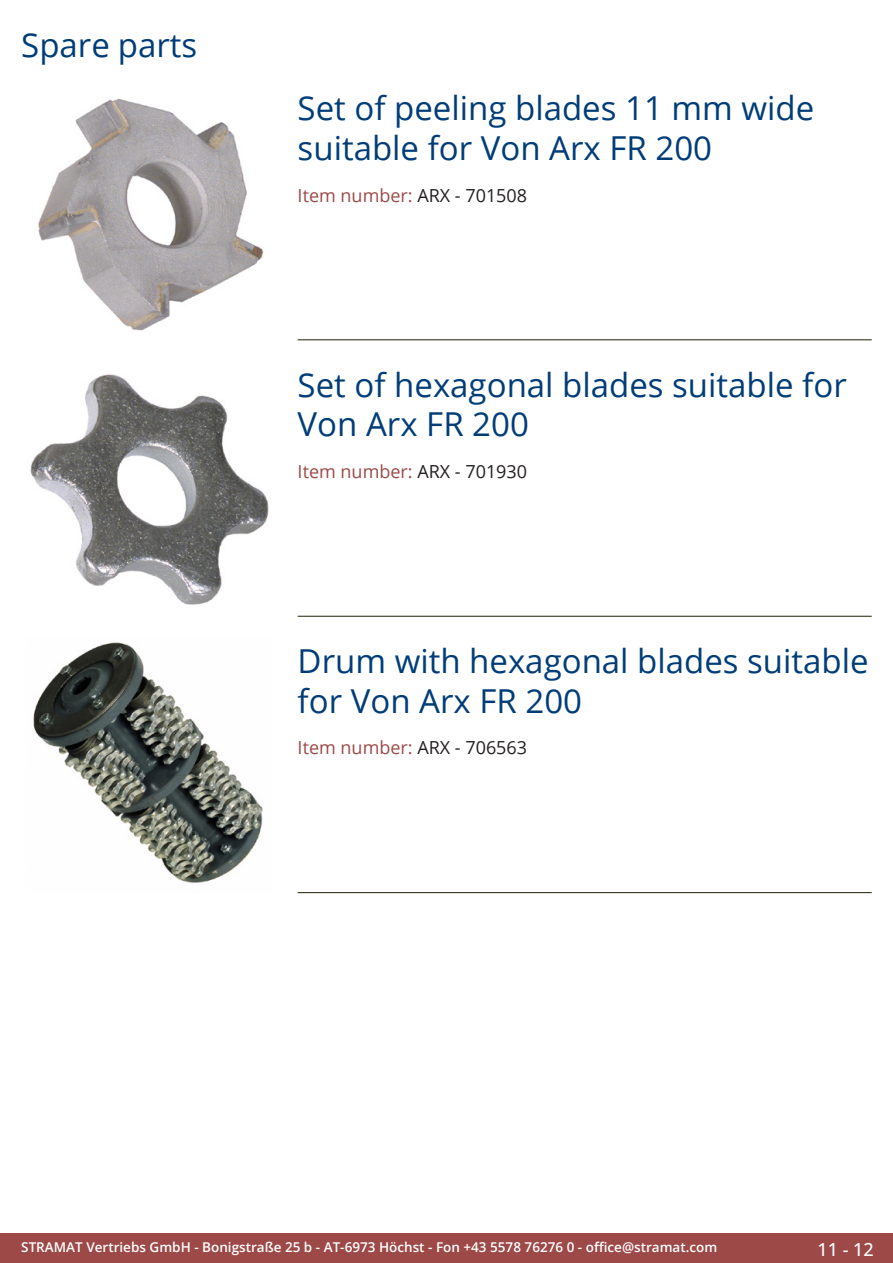
<style>
.page{position:relative;width:893px;height:1263px;background:#fff}
.page>*{position:absolute;margin:0;border:0;box-sizing:border-box;transform-origin:0 0}
.Produkttitel{font:33px/39.6px "Open Sans";color:#003d78}
.RastTitel{font:33px "Open Sans";color:#003d78}
.TechDaten_Überschrif{font:18px "Open Sans";color:#9c4948}
.t1{font:500 18px "Open Sans";color:#fff}
.t2{font:600 13.5px "Open Sans";color:#fff}
.s1{color:#231f20}
</style>
<div class="page">
<div style="left:0;top:1233px;width:893px;height:30px;background:#9c4948"></div>
<hr style="left:298px;top:340px;width:574px;height:1px;background:#201d08">
<hr style="left:298px;top:616px;width:574px;height:1px;background:#201d08">
<hr style="left:298px;top:892px;width:574px;height:1px;background:#201d08">
<img style="left:38px;top:98px;width:226px;height:233px">
<img style="left:30px;top:374px;width:239px;height:231px">
<img style="left:33px;top:642px;width:230px;height:241px">
<p class="RastTitel" style="left:21px;top:22px;width:178px">Spare parts</p>
<p class="Produkttitel" style="left:298px;top:88px;width:518px">Set of peeling blades 11 mm wide suitable for Von Arx FR 200</p>
<p class="TechDaten_Überschrif" style="left:298px;top:183px;width:231px">Item number: <span class="s1">ARX - 701508</span></p>
<p class="Produkttitel" style="left:298px;top:364px;width:551px">Set of hexagonal blades suitable for<br>Von Arx FR 200</p>
<p class="TechDaten_Überschrif" style="left:298px;top:459px;width:231px">Item number: <span class="s1">ARX - 701930</span></p>
<p class="Produkttitel" style="left:298px;top:640px;width:572px">Drum with hexagonal blades suitable for Von Arx FR 200</p>
<p class="TechDaten_Überschrif" style="left:298px;top:735px;width:231px">Item number: <span class="s1">ARX - 706563</span></p>
<p class="t2" style="left:21px;top:1238px;width:698px">STRAMAT Vertriebs GmbH - Bonigstraße 25 b - AT-6973 Höchst - Fon +43 5578 76276 0 - office@stramat.com</p>
<p class="t1" style="left:817px;top:1237px;width:58px">11 - 12</p>
</div>
